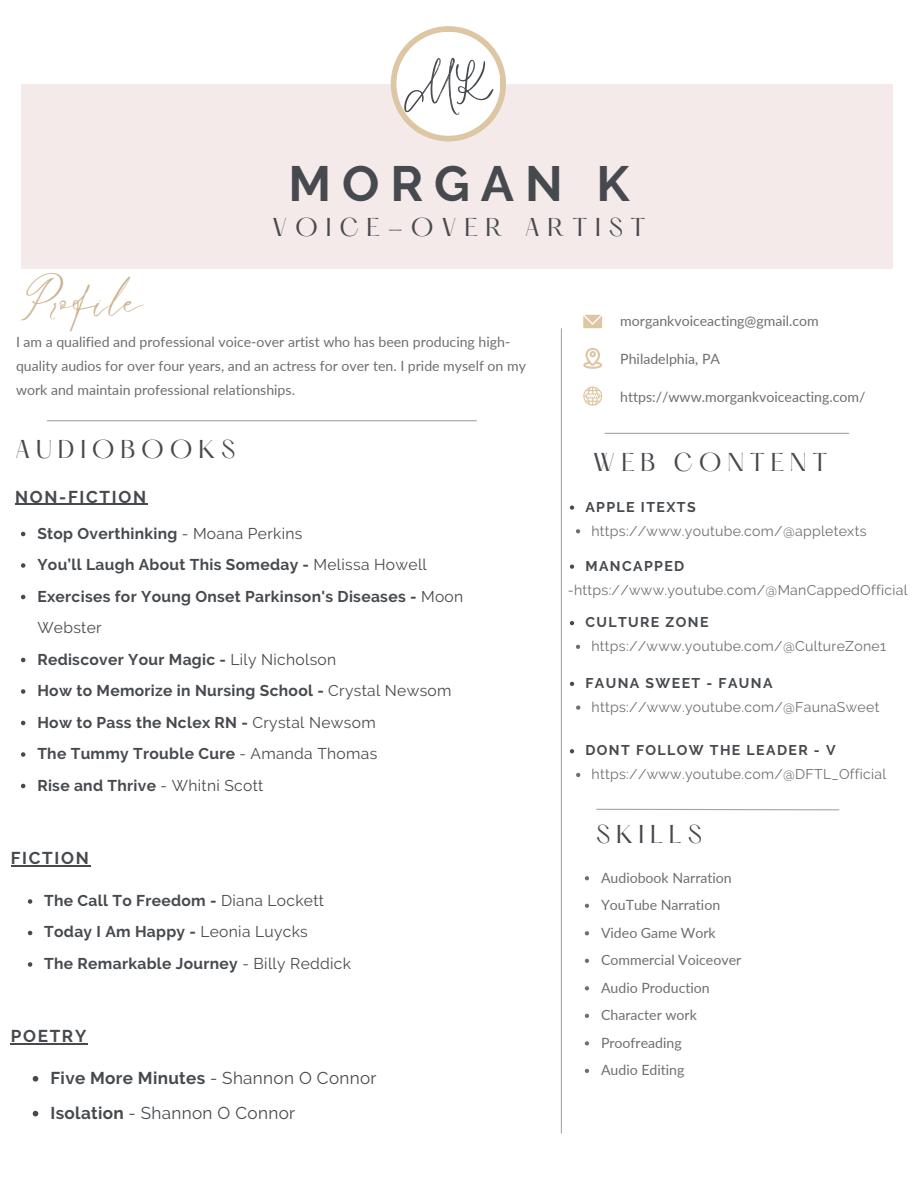
<style>
.page{position:relative;width:918px;height:1188px;background:#fff}
.page>*{position:absolute;margin:0;border:0;box-sizing:border-box;transform-origin:0 0}
.t1{font:60.6px "Shadow";color:#464a4e}
.t2{font:700 49.35px "Raleway";letter-spacing:.22em;color:#464a4e}
.t3{font:29.7px "Le Jour Script";color:#cbb28e}
.t4{font:22.5px "Hatton";letter-spacing:.255em;color:#464a4e}
.t5{font:22.5px "Hatton";letter-spacing:.345em;color:#464a4e}
.t6{font:700 17.1px "Raleway";letter-spacing:.02em;color:#464a4e}
.t7{font:700 17.1px "Raleway";letter-spacing:.1em;color:#464a4e}
.t8{font:17.1px "Raleway";letter-spacing:.02em;color:#464a4e}
.t9{font:700 15.6px/31.5px "Raleway";letter-spacing:.02em;color:#464a4e}
.t10{font:14.1px/24.3px "Lato";color:#706f6f}
.t11{font:14.1px "Raleway";letter-spacing:.02em;color:#706f6f}
.t12{font:700 14.1px "Raleway";letter-spacing:.1em;color:#464a4e}
.s1{font-weight:400}
.s2{font-weight:700}
</style>
<div class="page">
<div style="left:21px;top:84px;width:872px;height:184px;background:#f4eae9"></div>
<div style="left:391px;top:26px;width:115px;height:115px;background:#ddc6a4;border-radius:50%"></div>
<div style="left:396px;top:32px;width:104px;height:104px;background:#fff;border-radius:50%"></div>
<svg style="left:596px;top:808px;width:244px;height:3px"></svg>
<hr style="left:605px;top:433px;width:244px;height:1px;background:#a6a6a6">
<svg style="left:583px;top:315px;width:19px;height:13px"></svg>
<hr style="left:47px;top:420px;width:429px;height:1px;background:#a6a6a6">
<hr style="left:561px;top:329px;width:1px;height:804px;background:#a6a6a6">
<svg style="left:583px;top:348px;width:19px;height:21px"></svg>
<svg style="left:583px;top:387px;width:19px;height:19px"></svg>
<svg style="left:585px;top:876px;width:4px;height:4px"></svg>
<svg style="left:585px;top:904px;width:4px;height:4px"></svg>
<svg style="left:585px;top:931px;width:4px;height:4px"></svg>
<svg style="left:585px;top:959px;width:4px;height:4px"></svg>
<svg style="left:585px;top:986px;width:4px;height:4px"></svg>
<svg style="left:585px;top:1014px;width:4px;height:4px"></svg>
<svg style="left:585px;top:1041px;width:4px;height:4px"></svg>
<svg style="left:585px;top:1069px;width:4px;height:4px"></svg>
<svg style="left:576px;top:529px;width:4px;height:4px"></svg>
<svg style="left:570px;top:505px;width:4px;height:5px"></svg>
<svg style="left:21px;top:532px;width:4px;height:4px"></svg>
<svg style="left:21px;top:563px;width:4px;height:5px"></svg>
<svg style="left:21px;top:595px;width:4px;height:4px"></svg>
<svg style="left:21px;top:658px;width:4px;height:4px"></svg>
<svg style="left:21px;top:689px;width:4px;height:5px"></svg>
<svg style="left:21px;top:721px;width:4px;height:4px"></svg>
<svg style="left:21px;top:752px;width:4px;height:5px"></svg>
<svg style="left:21px;top:784px;width:4px;height:4px"></svg>
<svg style="left:28px;top:899px;width:4px;height:5px"></svg>
<svg style="left:28px;top:931px;width:4px;height:4px"></svg>
<svg style="left:28px;top:962px;width:4px;height:5px"></svg>
<hr style="left:15px;top:504px;width:133px;height:1px;background:#464a4e">
<hr style="left:11px;top:865px;width:80px;height:1px;background:#464a4e">
<svg style="left:33px;top:1076px;width:5px;height:6px"></svg>
<svg style="left:33px;top:1111px;width:5px;height:5px"></svg>
<hr style="left:11px;top:1043px;width:77px;height:1px;background:#464a4e">
<svg style="left:570px;top:565px;width:4px;height:4px"></svg>
<svg style="left:576px;top:645px;width:4px;height:4px"></svg>
<svg style="left:570px;top:621px;width:4px;height:4px"></svg>
<svg style="left:576px;top:705px;width:4px;height:5px"></svg>
<svg style="left:570px;top:682px;width:4px;height:4px"></svg>
<svg style="left:576px;top:773px;width:4px;height:4px"></svg>
<svg style="left:570px;top:749px;width:4px;height:4px"></svg>
<p class="t1" style="left:405px;top:37px;width:88px">MK</p>
<p class="t2" style="left:288px;top:154px;width:343px">MORGAN K</p>
<p class="t3" style="left:21px;top:282px;width:124px">Profile</p>
<p class="t5" style="left:272px;top:217px;width:375px">VOICE-OVER ARTIST</p>
<p class="t10" style="left:620px;top:309px;width:200px">morgankvoiceacting@gmail.com</p>
<p class="t10" style="left:16px;top:329px;width:511px">I am a qualified and professional voice-over artist who has been producing high&shy;quality audios for over four years, and an actress for over ten. I pride myself on my work and maintain professional relationships.</p>
<p class="t4" style="left:15px;top:438px;width:222px">AUDIOBOOKS</p>
<p class="t7" style="left:15px;top:487px;width:132px">NON-FICTION</p>
<p class="t9" style="left:37px;top:517px;width:267px">Stop Overthinking <span class="s1">- Moana Perkins</span></p>
<p class="t9" style="left:37px;top:549px;width:391px">You’ll Laugh About This Someday - <span class="s1">Melissa Howell</span></p>
<p class="t9" style="left:37px;top:580px;width:427px">Exercises for Young Onset Parkinson's Diseases - <span class="s1">Moon<br>Webster</span></p>
<p class="t9" style="left:37px;top:643px;width:300px">Rediscover Your Magic - <span class="s1">Lily Nicholson</span></p>
<p class="t9" style="left:37px;top:675px;width:416px">How to Memorize in Nursing School - <span class="s1">Crystal Newsom</span></p>
<p class="t9" style="left:37px;top:706px;width:340px">How to Pass the Nclex RN - <span class="s1">Crystal Newsom</span></p>
<p class="t9" style="left:37px;top:738px;width:341px">The Tummy Trouble Cure <span class="s1">- Amanda Thomas</span></p>
<p class="t9" style="left:37px;top:769px;width:228px">Rise and Thrive <span class="s1">- Whitni Scott</span></p>
<p class="t7" style="left:11px;top:848px;width:80px">FICTION</p>
<p class="t9" style="left:44px;top:885px;width:281px">The Call To Freedom - <span class="s1">Diana Lockett</span></p>
<p class="t9" style="left:44px;top:916px;width:265px">Today I Am Happy - <span class="s1">Leonia Luycks</span></p>
<p class="t9" style="left:44px;top:948px;width:308px">The Remarkable Journey <span class="s1">- Billy Reddick</span></p>
<p class="t7" style="left:11px;top:1026px;width:77px">POETRY</p>
<p class="t6" style="left:51px;top:1068px;width:328px">Five More Minutes <span class="s1">- Shannon O Connor</span></p>
<p class="t8" style="left:51px;top:1103px;width:246px"><span class="s2">Isolation</span> - Shannon O Connor</p>
<p class="t10" style="left:620px;top:347px;width:101px">Philadelphia, PA</p>
<p class="t10" style="left:620px;top:384px;width:247px">https://www.morgankvoiceacting.com/</p>
<p class="t4" style="left:593px;top:452px;width:236px">WEB CONTENT</p>
<p class="t12" style="left:585px;top:499px;width:112px">APPLE ITEXTS</p>
<p class="t11" style="left:591px;top:522px;width:277px">https://www.youtube.com/@appletexts</p>
<p class="t12" style="left:585px;top:558px;width:100px">MANCAPPED</p>
<p class="t11" style="left:568px;top:581px;width:341px">-https://www.youtube.com/@ManCappedOfficial</p>
<p class="t12" style="left:585px;top:614px;width:125px">CULTURE ZONE</p>
<p class="t11" style="left:591px;top:638px;width:296px">https://www.youtube.com/@CultureZone1</p>
<p class="t12" style="left:585px;top:675px;width:189px">FAUNA SWEET - FAUNA</p>
<p class="t11" style="left:592px;top:699px;width:289px">https://www.youtube.com/@FaunaSweet</p>
<p class="t12" style="left:585px;top:742px;width:252px">DONT FOLLOW THE LEADER - V</p>
<p class="t11" style="left:592px;top:766px;width:296px">https://www.youtube.com/@DFTL_Official</p>
<p class="t4" style="left:596px;top:823px;width:107px">SKILLS</p>
<p class="t10" style="left:601px;top:865px;width:132px">Audiobook Narration</p>
<p class="t10" style="left:601px;top:892px;width:121px">YouTube Narration</p>
<p class="t10" style="left:601px;top:920px;width:116px">Video Game Work</p>
<p class="t10" style="left:601px;top:947px;width:142px">Commercial Voiceover</p>
<p class="t10" style="left:601px;top:975px;width:110px">Audio Production</p>
<p class="t10" style="left:601px;top:1002px;width:97px">Character work</p>
<p class="t10" style="left:601px;top:1030px;width:82px">Proofreading</p>
<p class="t10" style="left:601px;top:1058px;width:85px">Audio Editing</p>
</div>
